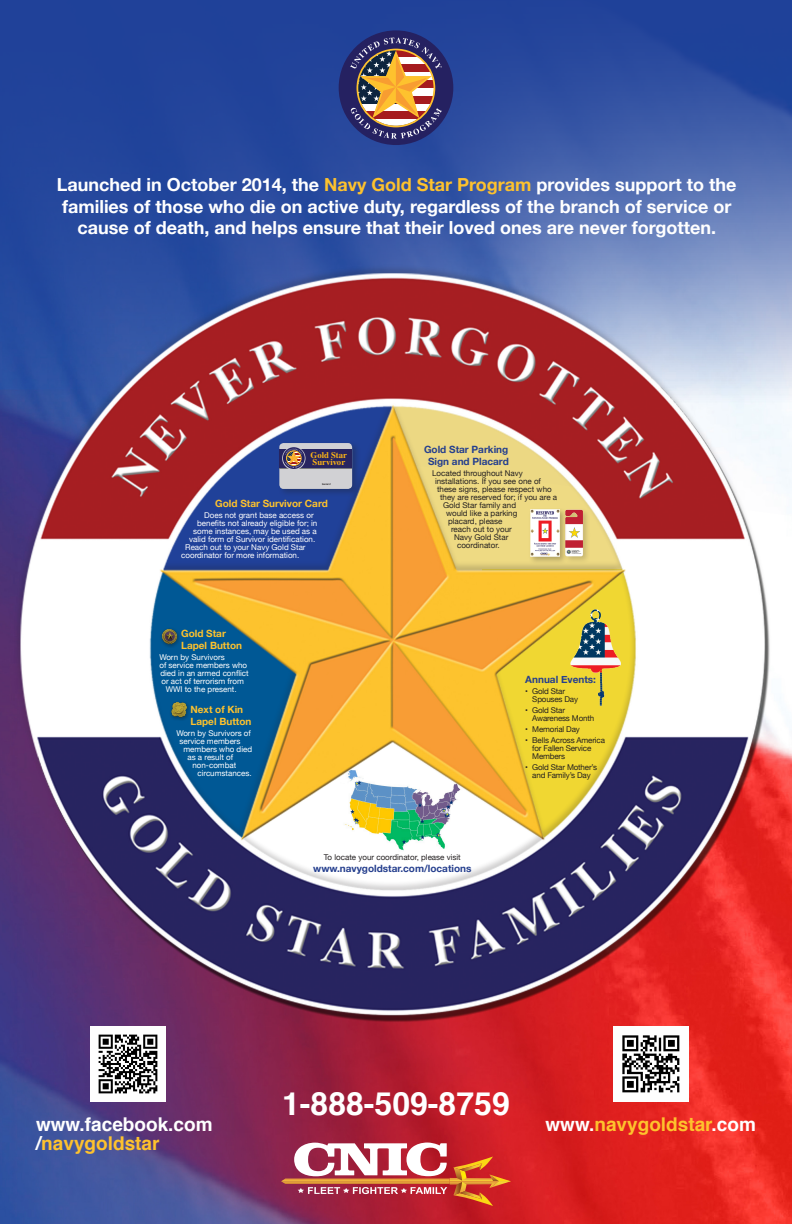
<style>
.page{position:relative;width:792px;height:1224px;background:#fff}
.page>*{position:absolute;margin:0;border:0;box-sizing:border-box;transform-origin:0 0}
.t1{font:700 32px "Helvetica";color:#fff}
.t2{font:700 19px "Helvetica";color:#fec22d}
.t3{font:700 19px "Helvetica";color:#fff}
.t4{font:700 18px/21.6px "Helvetica Neue";color:#fff;text-align:center}
.t5{font:700 10px/12px "Helvetica Neue";color:#253f8e;text-align:center}
.t6{font:700 10px/12px "Helvetica Neue";color:#fec22d}
.t7{font:700 8.7px/7.2px "STIX General";color:#fbb316}
.t8{font:8px "Helvetica Neue";color:#fff}
.t9{font:8px "Helvetica Neue";color:#231f20}
.t10{font:8px/8px "Helvetica Neue";letter-spacing:-.02em;color:#231f20}
.t11{font:700 2.4px "Helvetica";color:#231f20}
.s1{color:#fec22d}
.s2{color:#fff}
</style>
<div class="page">
<img style="left:0;top:3px;width:792px;height:1221px">
<img style="left:158px;top:626px;width:23px;height:21px">
<img style="left:167px;top:700px;width:23px;height:20px">
<div style="left:563px;top:508px;width:28px;height:57px;background:#231f20;opacity:.2"></div>
<img style="left:526px;top:504px;width:59px;height:58px">
<div style="left:528px;top:508px;width:39px;height:57px;background:#231f20;opacity:.29"></div>
<div style="left:339px;top:30px;width:114px;height:115px;background:#252161;border-radius:50%"></div>
<svg style="left:350px;top:38px;width:92px;height:101px"></svg>
<div style="left:357px;top:49px;width:78px;height:78px;border:2px solid #fec22e;border-radius:50%"></div>
<img style="left:613px;top:1026px;width:75px;height:75px">
<img style="left:91px;top:1026px;width:75px;height:75px">
<img style="left:341px;top:765px;width:129px;height:97px">
<div style="left:277px;top:441px;width:84px;height:57px;background:#231f20;opacity:.3"></div>
<div style="left:279px;top:443px;width:73px;height:46px;background:#d1d1d4;border-radius:4px"></div>
<hr style="left:279px;top:468px;width:73px;height:1px;background:#787a7d">
<hr style="left:279px;top:449px;width:73px;height:1px;background:#787a7d">
<div style="left:279px;top:450px;width:73px;height:18px;background:#272460"></div>
<svg style="left:282px;top:447px;width:24px;height:23px"></svg>
<svg style="left:283px;top:447px;width:22px;height:22px"></svg>
<svg style="left:285px;top:449px;width:18px;height:19px"></svg>
<div style="left:286px;top:451px;width:15px;height:15px;border:1px solid #fec22e;border-radius:50%"></div>
<img style="left:540px;top:601px;width:108px;height:108px">
<svg style="left:281px;top:1143px;width:230px;height:63px"></svg>
<p class="t4" style="left:57px;top:174px;width:681px">Launched in October 2014, the <span class="s1">Navy Gold Star Program</span> provides support to the families of those who die on active duty, regardless of the branch of service or cause of death, and helps ensure that their loved ones are never forgotten.</p>
<p class="t7" style="left:311px;top:452px;width:38px">Gold Star<br>Survivor</p>
<p class="t11" style="left:322px;top:482px;width:10px">Serial #</p>
<p class="t6" style="left:215px;top:497px;width:114px">Gold Star Survivor Card</p>
<p class="t8" style="left:204px;top:509px;width:111px">Does not grant base access or</p>
<p class="t8" style="left:197px;top:517px;width:122px">benefits not already eligible for; in</p>
<p class="t8" style="left:193px;top:525px;width:125px">some instances, may be used as a</p>
<p class="t8" style="left:189px;top:533px;width:128px">valid form of Survivor identification.</p>
<p class="t8" style="left:185px;top:541px;width:122px">Reach out to your Navy Gold Star</p>
<p class="t8" style="left:181px;top:549px;width:120px">coordinator for more information.</p>
<p class="t6" style="left:181px;top:628px;width:62px">Gold Star<br>Lapel Button</p>
<p class="t8" style="left:159px;top:652px;width:67px">Worn by Survivors</p>
<p class="t8" style="left:159px;top:660px;width:89px">of service members who</p>
<p class="t8" style="left:160px;top:668px;width:90px">died in an armed conflict</p>
<p class="t8" style="left:161px;top:676px;width:84px">or act of terrorism from</p>
<p class="t8" style="left:166px;top:684px;width:72px">WWI to the present.</p>
<p class="t6" style="left:190px;top:703px;width:54px">Next of Kin</p>
<p class="t6" style="left:190px;top:715px;width:62px">Lapel Button</p>
<p class="t8" style="left:176px;top:727px;width:76px">Worn by Survivors of</p>
<p class="t8" style="left:179px;top:735px;width:63px">service members</p>
<p class="t8" style="left:183px;top:743px;width:70px">members who died</p>
<p class="t8" style="left:187px;top:751px;width:47px">as a result of</p>
<p class="t8" style="left:192px;top:759px;width:45px">non-combat</p>
<p class="t8" style="left:197px;top:767px;width:56px">circumstances.</p>
<p class="t5" style="left:424px;top:443px;width:86px">Gold Star Parking<br>Sign and Placard</p>
<p class="t9" style="left:432px;top:467px;width:92px">Located throughout Navy</p>
<p class="t9" style="left:435px;top:475px;width:107px">installations. If you see one of</p>
<p class="t9" style="left:437px;top:483px;width:116px">these signs, please respect who</p>
<p class="t9" style="left:440px;top:491px;width:119px">they are reserved for; if you are a</p>
<p class="t9" style="left:443px;top:499px;width:75px">Gold Star family and</p>
<p class="t9" style="left:446px;top:507px;width:73px">would like a parking</p>
<p class="t9" style="left:448px;top:515px;width:56px">placard, please</p>
<p class="t9" style="left:451px;top:523px;width:62px">reach out to your</p>
<p class="t9" style="left:454px;top:531px;width:56px">Navy Gold Star</p>
<p class="t9" style="left:457px;top:539px;width:44px">coordinator.</p>
<p class="t5" style="left:525px;top:674px;width:72px">Annual Events:</p>
<p class="t10" style="left:525px;top:687px;width:41px">• Gold Star</p>
<p class="t10" style="left:532px;top:695px;width:47px">Spouses Day</p>
<p class="t10" style="left:525px;top:706px;width:41px">• Gold Star</p>
<p class="t10" style="left:532px;top:714px;width:63px">Awareness Month</p>
<p class="t10" style="left:525px;top:725px;width:56px">• Memorial Day</p>
<p class="t10" style="left:525px;top:736px;width:81px">• Bells Across America</p>
<p class="t10" style="left:532px;top:744px;width:61px">for Fallen Service<br>Members</p>
<p class="t10" style="left:525px;top:763px;width:73px">• Gold Star Mother’s</p>
<p class="t10" style="left:532px;top:771px;width:60px">and Family’s Day</p>
<p class="t9" style="left:324px;top:851px;width:138px">To locate your coordinator, please visit</p>
<p class="t5" style="left:313px;top:862px;width:160px">www.navygoldstar.com/locations</p>
<p class="t1" style="left:282px;top:1078px;width:229px">1-888-509-8759</p>
<p class="t3" style="left:36px;top:1109px;width:178px">www.facebook.com</p>
<p class="t2" style="left:546px;top:1109px;width:212px"><span class="s2">www.</span>navygoldstar<span class="s2">.com</span></p>
<p class="t2" style="left:36px;top:1128px;width:125px"><span class="s2">/</span>navygoldstar</p>
</div>
